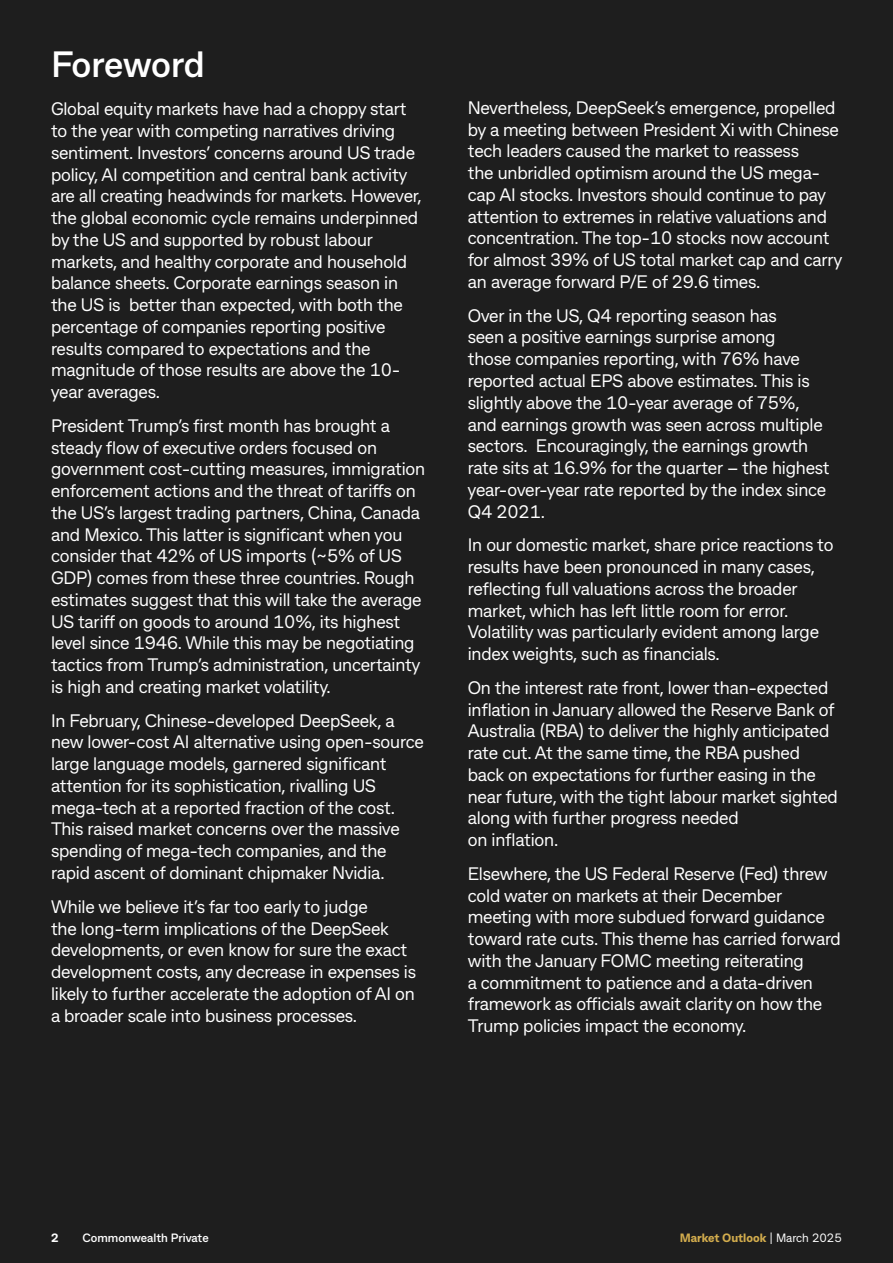
<style>
.page{position:relative;width:893px;height:1263px;background:#1e1e1e}
.page>*{position:absolute;margin:0;border:0;box-sizing:border-box;transform-origin:0 0}
.H2_-_Foreword{font:700 36.3px "CBA Beacon Sans";letter-spacing:-.015em;color:#fff}
.t1{font:18px/21.8px "CBA Beacon Sans";letter-spacing:-.01em;color:#fff}
.t2{font:800 12px "CBA Beacon Sans";color:#d2ac4d}
.t3{font:700 12px "CBA Beacon Sans";color:#fff}
.t4{font:800 12px "CBA Beacon Sans";color:#fff}
.s1{font-weight:400;color:#fff}
</style>
<div class="page">
<h2 class="H2_-_Foreword" style="left:51px;top:40px;width:155px">Foreword</h2>
<p class="t1" style="left:51px;top:98px;width:372px">Global equity markets have had a choppy start to the year with competing narratives driving sentiment. Investors’ concerns around US trade policy, AI competition and central bank activity are all creating headwinds for markets. However, the global economic cycle remains underpinned by the US and supported by robust labour markets, and healthy corporate and household balance sheets. Corporate earnings season in the US is better than expected, with both the percentage of companies reporting positive results compared to expectations and the magnitude of those results are above the 10- year averages.</p>
<p class="t1" style="left:51px;top:414px;width:376px">President Trump’s first month has brought a steady flow of executive orders focused on government cost-cutting measures, immigration enforcement actions and the threat of tariffs on the US’s largest trading partners, China, Canada and Mexico. This latter is significant when you consider that 42% of US imports (~5% of US GDP) comes from these three countries. Rough estimates suggest that this will take the average US tariff on goods to around 10%, its highest level since 1946. While this may be negotiating tactics from Trump’s administration, uncertainty is high and creating market volatility.</p>
<p class="t1" style="left:51px;top:709px;width:374px">In February, Chinese-developed DeepSeek, a new lower-cost AI alternative using open-source large language models, garnered significant attention for its sophistication, rivalling US mega-tech at a reported fraction of the cost.<br>This raised market concerns over the massive spending of mega-tech companies, and the rapid ascent of dominant chipmaker Nvidia.</p>
<p class="t1" style="left:51px;top:895px;width:366px">While we believe it’s far too early to judge<br>the long-term implications of the DeepSeek developments, or even know for sure the exact development costs, any decrease in expenses is likely to further accelerate the adoption of AI on a broader scale into business processes.</p>
<p class="t1" style="left:468px;top:96px;width:376px">Nevertheless, DeepSeek’s emergence, propelled by a meeting between President Xi with Chinese tech leaders caused the market to reassess<br>the unbridled optimism around the US mega&shy;cap AI stocks. Investors should continue to pay attention to extremes in relative valuations and concentration. The top-10 stocks now account for almost 39% of US total market cap and carry an average forward P/E of 29.6 times.</p>
<p class="t1" style="left:468px;top:304px;width:363px">Over in the US, Q4 reporting season has<br>seen a positive earnings surprise among<br>those companies reporting, with 76% have reported actual EPS above estimates. This is slightly above the 10-year average of 75%, and earnings growth was seen across multiple sectors. Encouragingly, the earnings growth rate sits at 16.9% for the quarter – the highest year-over-year rate reported by the index since Q4 2021.</p>
<p class="t1" style="left:468px;top:533px;width:367px">In our domestic market, share price reactions to results have been pronounced in many cases, reflecting full valuations across the broader market, which has left little room for error.<br>Volatility was particularly evident among large index weights, such as financials.</p>
<p class="t1" style="left:468px;top:676px;width:372px">On the interest rate front, lower than-expected inflation in January allowed the Reserve Bank of Australia (RBA) to deliver the highly anticipated rate cut. At the same time, the RBA pushed back on expectations for further easing in the near future, with the tight labour market sighted along with further progress needed<br>on inflation.</p>
<p class="t1" style="left:468px;top:862px;width:375px">Elsewhere, the US Federal Reserve (Fed) threw cold water on markets at their December meeting with more subdued forward guidance toward rate cuts. This theme has carried forward with the January FOMC meeting reiterating<br>a commitment to patience and a data-driven framework as officials await clarity on how the Trump policies impact the economy.</p>
<p class="t4" style="left:51px;top:1229px;width:9px">2</p>
<p class="t3" style="left:83px;top:1229px;width:128px">Commonwealth Private</p>
<p class="t2" style="left:680px;top:1229px;width:164px">Market Outlook <span class="s1">| March 2025</span></p>
</div>
